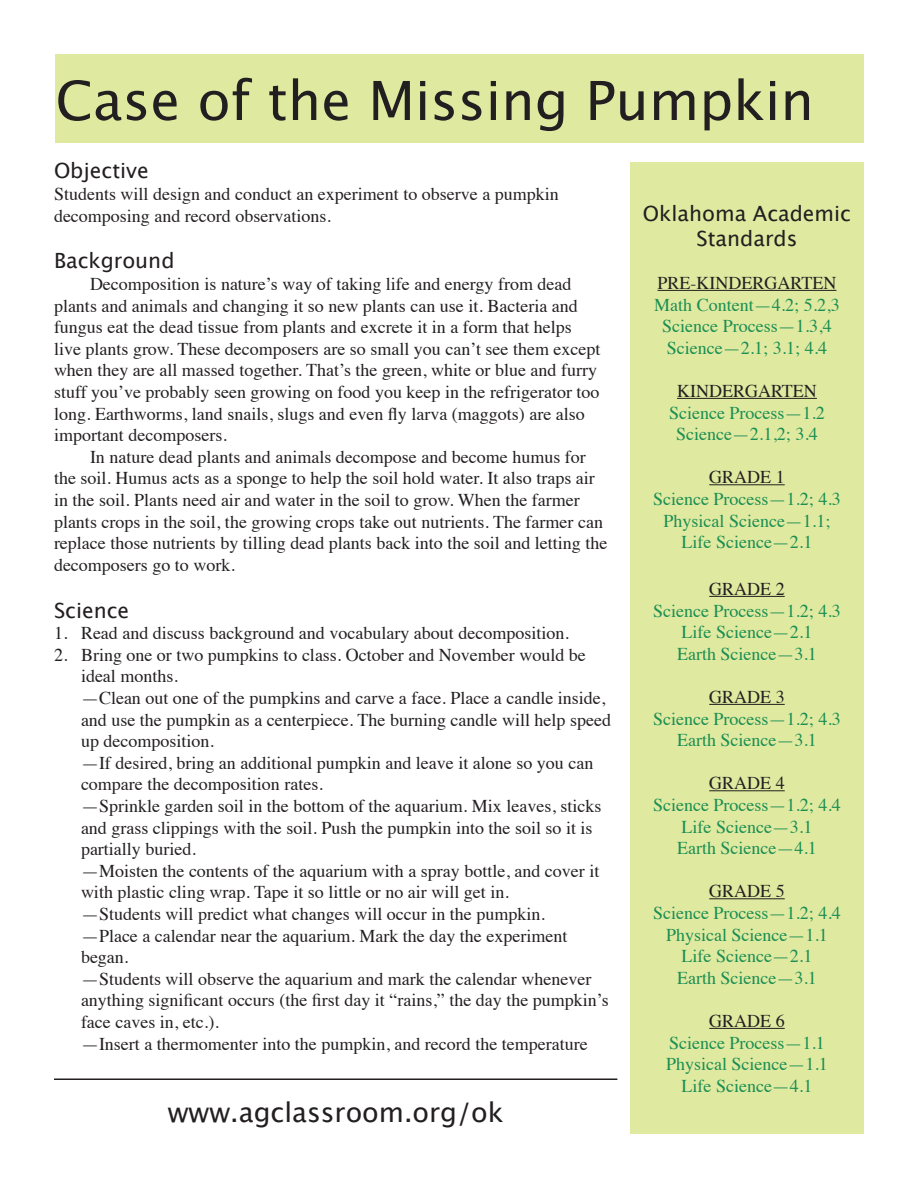
<style>
.page{position:relative;width:918px;height:1188px;background:#fff}
.page>*{position:absolute;margin:0;border:0;box-sizing:border-box;transform-origin:0 0}
.t1{font:54px "Lucida Grande";color:#231f20}
.t2{font:27px "Lucida Grande";color:#231f20}
.t3{font:21px/25.2px "Lucida Grande";color:#231f20;text-align:center}
.t4{font:18px/21.6px "Times";color:#231f20}
.t5{font:18px "Times";color:#1a8e53}
</style>
<div class="page">
<div style="left:630px;top:162px;width:234px;height:972px;background:#e0e9a0"></div>
<hr style="left:658px;top:290px;width:178px;height:1px;background:#231f20">
<hr style="left:677px;top:398px;width:140px;height:1px;background:#231f20">
<hr style="left:709px;top:484px;width:76px;height:1px;background:#231f20">
<hr style="left:709px;top:596px;width:76px;height:1px;background:#231f20">
<hr style="left:709px;top:704px;width:76px;height:1px;background:#231f20">
<hr style="left:709px;top:790px;width:76px;height:1px;background:#231f20">
<hr style="left:709px;top:898px;width:76px;height:1px;background:#231f20">
<hr style="left:709px;top:1028px;width:76px;height:1px;background:#231f20">
<div style="left:56px;top:55px;width:808px;height:88px;background:#e0e9a0"></div>
<hr style="left:54px;top:1078px;width:563px;height:2px;background:#231f20">
<p class="t1" style="left:56px;top:70px;width:760px">Case of the Missing Pumpkin</p>
<p class="t3" style="left:54px;top:159px;width:96px">Objective</p>
<p class="t4" style="left:54px;top:182px;width:506px">Students will design and conduct an experiment to observe a pumpkin decomposing and record observations.</p>
<p class="t3" style="left:54px;top:249px;width:122px">Background</p>
<p class="t4" style="left:54px;top:272px;width:548px;text-indent:36px">Decomposition is nature’s way of taking life and energy from dead plants and animals and changing it so new plants can use it. Bacteria and fungus eat the dead tissue from plants and excrete it in a form that helps live plants grow. These decomposers are so small you can’t see them except when they are all massed together. That’s the green, white or blue and furry stuff you’ve probably seen growing on food you keep in the refrigerator too long. Earthworms, land snails, slugs and even fly larva (maggots) are also important decomposers.</p>
<p class="t4" style="left:54px;top:444px;width:555px;text-indent:36px">In nature dead plants and animals decompose and become humus for the soil. Humus acts as a sponge to help the soil hold water. It also traps air in the soil. Plants need air and water in the soil to grow. When the farmer plants crops in the soil, the growing crops take out nutrients. The farmer can replace those nutrients by tilling dead plants back into the soil and letting the decomposers go to work.</p>
<p class="t3" style="left:54px;top:598px;width:77px">Science</p>
<p class="t4" style="left:54px;top:621px;width:516px">1. Read and discuss background and vocabulary about decomposition.</p>
<p class="t4" style="left:81px;top:642px;width:506px;text-indent:-27px">2. Bring one or two pumpkins to class. October and November would be ideal months.</p>
<p class="t4" style="left:81px;top:686px;width:532px">—Clean out one of the pumpkins and carve a face. Place a candle inside, and use the pumpkin as a centerpiece. The burning candle will help speed up decomposition.</p>
<p class="t4" style="left:81px;top:750px;width:514px">—If desired, bring an additional pumpkin and leave it alone so you can compare the decomposition rates.</p>
<p class="t4" style="left:81px;top:794px;width:522px">—Sprinkle garden soil in the bottom of the aquarium. Mix leaves, sticks and grass clippings with the soil. Push the pumpkin into the soil so it is partially buried.</p>
<p class="t4" style="left:81px;top:858px;width:520px">—Moisten the contents of the aquarium with a spray bottle, and cover it with plastic cling wrap. Tape it so little or no air will get in.</p>
<p class="t4" style="left:81px;top:902px;width:465px">—Students will predict what changes will occur in the pumpkin.</p>
<p class="t4" style="left:81px;top:923px;width:488px">—Place a calendar near the aquarium. Mark the day the experiment began.</p>
<p class="t4" style="left:81px;top:966px;width:529px">—Students will observe the aquarium and mark the calendar whenever anything significant occurs (the first day it “rains,” the day the pumpkin’s face caves in, etc.).</p>
<p class="t4" style="left:81px;top:1031px;width:508px">—Insert a thermomenter into the pumpkin, and record the temperature</p>
<p class="t2" style="left:168px;top:1097px;width:337px">www.agclassroom.org/ok</p>
<p class="t3" style="left:643px;top:201px;width:210px">Oklahoma Academic<br>Standards</p>
<p class="t4" style="left:658px;top:271px;width:180px">PRE-KINDERGARTEN</p>
<p class="t5" style="left:654px;top:288px;width:187px">Math Content—4.2; 5.2,3</p>
<p class="t5" style="left:662px;top:309px;width:171px">Science Process—1.3,4</p>
<p class="t5" style="left:667px;top:331px;width:162px">Science—2.1; 3.1; 4.4</p>
<p class="t4" style="left:677px;top:379px;width:141px">KINDERGARTEN</p>
<p class="t5" style="left:669px;top:396px;width:157px">Science Process—1.2</p>
<p class="t5" style="left:676px;top:417px;width:143px">Science—2.1,2; 3.4</p>
<p class="t4" style="left:709px;top:465px;width:77px">GRADE 1</p>
<p class="t5" style="left:653px;top:482px;width:189px">Science Process—1.2; 4.3</p>
<p class="t5" style="left:664px;top:504px;width:168px">Physical Science—1.1;</p>
<p class="t5" style="left:682px;top:525px;width:132px">Life Science—2.1</p>
<p class="t4" style="left:709px;top:577px;width:77px">GRADE 2</p>
<p class="t5" style="left:653px;top:594px;width:189px">Science Process—1.2; 4.3</p>
<p class="t5" style="left:682px;top:615px;width:132px">Life Science—2.1</p>
<p class="t5" style="left:677px;top:637px;width:141px">Earth Science—3.1</p>
<p class="t4" style="left:709px;top:685px;width:77px">GRADE 3</p>
<p class="t5" style="left:653px;top:702px;width:189px">Science Process—1.2; 4.3</p>
<p class="t5" style="left:677px;top:723px;width:141px">Earth Science—3.1</p>
<p class="t4" style="left:709px;top:771px;width:77px">GRADE 4</p>
<p class="t5" style="left:653px;top:788px;width:189px">Science Process—1.2; 4.4</p>
<p class="t5" style="left:682px;top:810px;width:132px">Life Science—3.1</p>
<p class="t5" style="left:677px;top:831px;width:141px">Earth Science—4.1</p>
<p class="t4" style="left:709px;top:879px;width:77px">GRADE 5</p>
<p class="t5" style="left:653px;top:896px;width:189px">Science Process—1.2; 4.4</p>
<p class="t5" style="left:666px;top:918px;width:163px">Physical Science—1.1</p>
<p class="t5" style="left:682px;top:939px;width:132px">Life Science—2.1</p>
<p class="t5" style="left:677px;top:961px;width:141px">Earth Science—3.1</p>
<p class="t4" style="left:709px;top:1009px;width:77px">GRADE 6</p>
<p class="t5" style="left:669px;top:1026px;width:157px">Science Process—1.1</p>
<p class="t5" style="left:666px;top:1047px;width:163px">Physical Science—1.1</p>
<p class="t5" style="left:682px;top:1069px;width:132px">Life Science—4.1</p>
</div>
